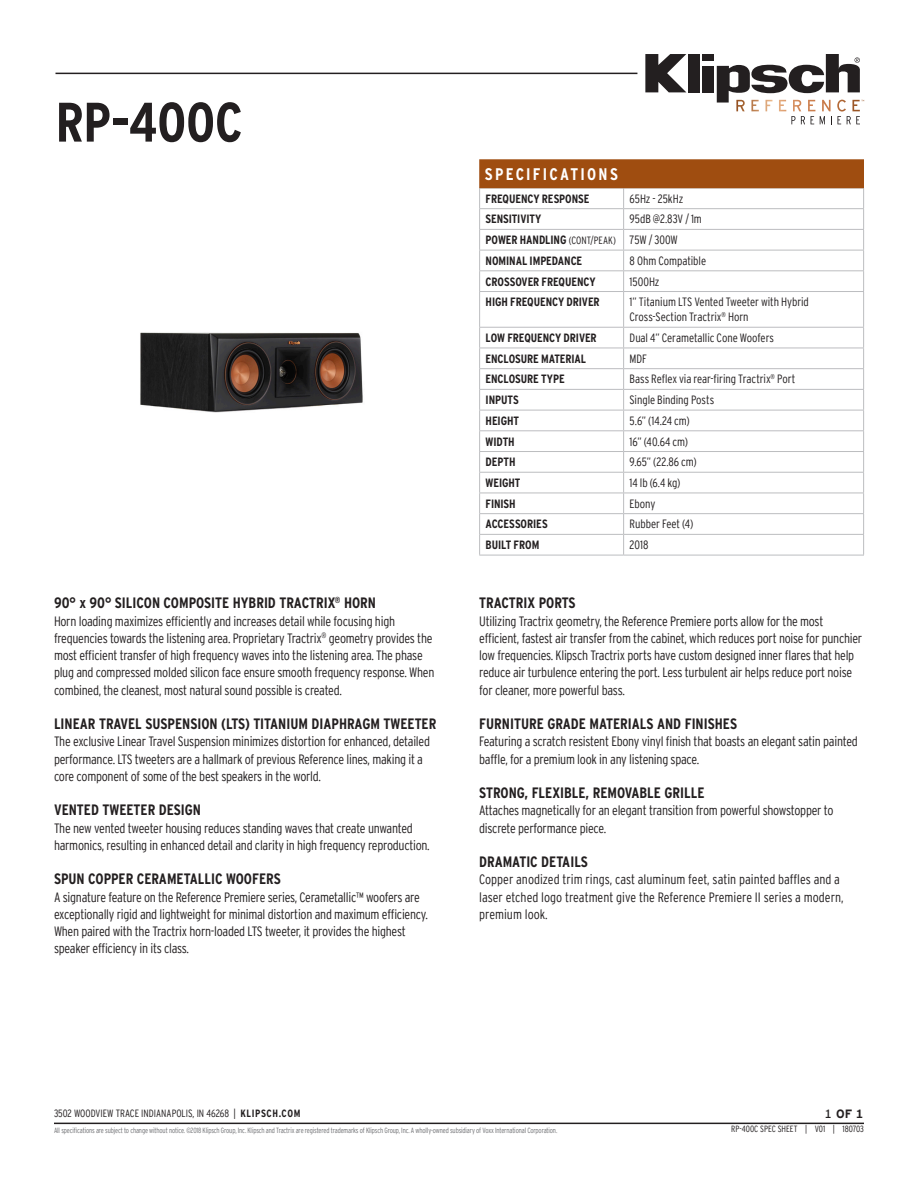
<style>
.page{position:relative;width:918px;height:1188px;background:#fff}
.page>*{position:absolute;margin:0;border:0;box-sizing:border-box;transform-origin:0 0}
.Serie_-_Black_Left{font:700 condensed 55.5px "Interstate";letter-spacing:-.01em;color:#231f20}
.Spec___Bold{font:700 condensed 16.65px "Interstate";letter-spacing:.135em;color:#fff}
.t1{font:700 condensed 15px "Interstate";color:#231f20}
.t2{font:300 condensed 13.5px/17.2px "Interstate";letter-spacing:-.02em;color:#231f20}
.t3{font:300 condensed 13.5px/17.2px "Interstate";color:#231f20}
.Right_Column{font:300 condensed 12px/15px "Interstate";letter-spacing:-.005em;color:#231f20}
.Left_Column{font:700 condensed 12px "Interstate";letter-spacing:-.005em;color:#231f20}
.t4{font:700 12px "Interstate";color:#231f20}
.t5{font:300 condensed 10.5px "Interstate";color:#231f20}
.t6{font:300 condensed 9px "Interstate";color:#231f20}
.t7{font:300 condensed 7.5px "Interstate";letter-spacing:-.02em;color:#6c6d70;scale:.95 1}
.s1{font-weight:300;font-size:10.5px}
.s2{font-weight:700}
.s3{font-weight:400}
</style>
<div class="page">
<hr style="left:479px;top:291px;width:145px;height:1px;background:#bcbdc0">
<hr style="left:479px;top:292px;width:1px;height:35px;background:#bcbdc0">
<hr style="left:624px;top:291px;width:240px;height:1px;background:#bcbdc0">
<hr style="left:623px;top:292px;width:1px;height:35px;background:#bcbdc0">
<hr style="left:863px;top:292px;width:1px;height:35px;background:#bcbdc0">
<hr style="left:479px;top:327px;width:145px;height:1px;background:#bcbdc0">
<hr style="left:624px;top:327px;width:240px;height:1px;background:#bcbdc0">
<hr style="left:479px;top:348px;width:145px;height:1px;background:#bcbdc0">
<hr style="left:624px;top:348px;width:240px;height:1px;background:#bcbdc0">
<hr style="left:479px;top:368px;width:145px;height:1px;background:#bcbdc0">
<hr style="left:624px;top:368px;width:240px;height:1px;background:#bcbdc0">
<hr style="left:479px;top:389px;width:145px;height:1px;background:#bcbdc0">
<hr style="left:624px;top:389px;width:240px;height:1px;background:#bcbdc0">
<hr style="left:479px;top:410px;width:145px;height:1px;background:#bcbdc0">
<hr style="left:624px;top:410px;width:240px;height:1px;background:#bcbdc0">
<hr style="left:479px;top:430px;width:145px;height:1px;background:#bcbdc0">
<hr style="left:624px;top:430px;width:240px;height:1px;background:#bcbdc0">
<hr style="left:479px;top:451px;width:145px;height:1px;background:#bcbdc0">
<hr style="left:624px;top:451px;width:240px;height:1px;background:#bcbdc0">
<hr style="left:479px;top:472px;width:145px;height:1px;background:#bcbdc0">
<hr style="left:624px;top:472px;width:240px;height:1px;background:#bcbdc0">
<hr style="left:479px;top:493px;width:145px;height:1px;background:#bcbdc0">
<hr style="left:624px;top:493px;width:240px;height:1px;background:#bcbdc0">
<hr style="left:479px;top:513px;width:145px;height:1px;background:#bcbdc0">
<hr style="left:624px;top:513px;width:240px;height:1px;background:#bcbdc0">
<hr style="left:479px;top:534px;width:145px;height:1px;background:#bcbdc0">
<svg style="left:479px;top:328px;width:1px;height:227px"></svg>
<hr style="left:624px;top:534px;width:240px;height:1px;background:#bcbdc0">
<svg style="left:623px;top:328px;width:1px;height:227px"></svg>
<svg style="left:863px;top:328px;width:1px;height:227px"></svg>
<hr style="left:479px;top:555px;width:145px;height:1px;background:#bcbdc0">
<hr style="left:624px;top:555px;width:240px;height:1px;background:#bcbdc0">
<hr style="left:56px;top:73px;width:581px;height:1px;background:#231f20">
<svg style="left:479px;top:159px;width:385px;height:132px"></svg>
<hr style="left:54px;top:1123px;width:810px;height:1px;background:#231f20">
<svg style="left:645px;top:54px;width:41px;height:38px"></svg>
<div style="left:688px;top:54px;width:12px;height:38px;background:#231f20"></div>
<div style="left:703px;top:54px;width:11px;height:7px;background:#231f20"></div>
<div style="left:703px;top:66px;width:11px;height:26px;background:#231f20"></div>
<svg style="left:717px;top:54px;width:147px;height:71px"></svg>
<img style="left:140px;top:332px;width:223px;height:81px">
<p class="Serie_-_Black_Left" style="left:56px;top:91px;width:189px">RP-400C</p>
<p class="t1" style="left:54px;top:595px;width:324px">90° x 90° SILICON COMPOSITE HYBRID TRACTRIX<sup>®</sup> HORN</p>
<p class="t2" style="left:54px;top:612px;width:382px">Horn loading maximizes efficiently and increases detail while focusing high frequencies towards the listening area. Proprietary Tractrix<sup>®</sup> geometry provides the most efficient transfer of high frequency waves into the listening area. The phase plug and compressed molded silicon face ensure smooth frequency response. When combined, the cleanest, most natural sound possible is created.</p>
<p class="t1" style="left:54px;top:715px;width:384px">LINEAR TRAVEL SUSPENSION (LTS) TITANIUM DIAPHRAGM TWEETER</p>
<p class="t2" style="left:54px;top:733px;width:378px">The exclusive Linear Travel Suspension minimizes distortion for enhanced, detailed performance. LTS tweeters are a hallmark of previous Reference lines, making it a core component of some of the best speakers in the world.</p>
<p class="t1" style="left:54px;top:802px;width:149px">VENTED TWEETER DESIGN</p>
<p class="t2" style="left:54px;top:819px;width:377px">The new vented tweeter housing reduces standing waves that create unwanted harmonics, resulting in enhanced detail and clarity in high frequency reproduction.</p>
<p class="t1" style="left:54px;top:871px;width:228px">SPUN COPPER CERAMETALLIC WOOFERS</p>
<p class="t2" style="left:54px;top:888px;width:376px">A signature feature on the Reference Premiere series, Cerametallic™ woofers are exceptionally rigid and lightweight for minimal distortion and maximum efficiency.<br>When paired with the Tractrix horn-loaded LTS tweeter, it provides the highest speaker efficiency in its class.</p>
<p class="Spec___Bold" style="left:485px;top:165px;width:134px">SPECIFICATIONS</p>
<p class="Left_Column" style="left:486px;top:192px;width:105px">FREQUENCY RESPONSE</p>
<p class="Right_Column" style="left:630px;top:191px;width:55px">65Hz - 25kHz</p>
<p class="Left_Column" style="left:486px;top:212px;width:57px">SENSITIVITY</p>
<p class="Right_Column" style="left:630px;top:212px;width:74px">95dB @2.83V / 1m</p>
<p class="Left_Column" style="left:486px;top:233px;width:132px">POWER HANDLING <span class="s1">(CONT/PEAK)</span></p>
<p class="Right_Column" style="left:630px;top:232px;width:50px">75W / 300W</p>
<p class="Left_Column" style="left:486px;top:254px;width:98px">NOMINAL IMPEDANCE</p>
<p class="Right_Column" style="left:630px;top:253px;width:78px">8 Ohm Compatible</p>
<p class="Left_Column" style="left:486px;top:275px;width:112px">CROSSOVER FREQUENCY</p>
<p class="Right_Column" style="left:630px;top:274px;width:31px">1500Hz</p>
<p class="Left_Column" style="left:486px;top:295px;width:116px">HIGH FREQUENCY DRIVER</p>
<p class="Right_Column" style="left:630px;top:295px;width:181px">1” Titanium LTS Vented Tweeter with Hybrid<br>Cross-Section Tractrix<sup>®</sup> Horn</p>
<p class="Left_Column" style="left:486px;top:331px;width:113px">LOW FREQUENCY DRIVER</p>
<p class="Right_Column" style="left:630px;top:330px;width:146px">Dual 4” Cerametallic Cone Woofers</p>
<p class="Left_Column" style="left:486px;top:352px;width:102px">ENCLOSURE MATERIAL</p>
<p class="Right_Column" style="left:630px;top:351px;width:19px">MDF</p>
<p class="Left_Column" style="left:486px;top:372px;width:81px">ENCLOSURE TYPE</p>
<p class="Right_Column" style="left:630px;top:372px;width:167px">Bass Reflex via rear-firing Tractrix<sup>®</sup> Port</p>
<p class="Left_Column" style="left:486px;top:393px;width:35px">INPUTS</p>
<p class="Right_Column" style="left:630px;top:392px;width:86px">Single Binding Posts</p>
<p class="Left_Column" style="left:486px;top:414px;width:35px">HEIGHT</p>
<p class="Right_Column" style="left:630px;top:413px;width:61px">5.6” (14.24 cm)</p>
<p class="Left_Column" style="left:486px;top:435px;width:31px">WIDTH</p>
<p class="Right_Column" style="left:630px;top:434px;width:60px">16” (40.64 cm)</p>
<p class="Left_Column" style="left:486px;top:455px;width:31px">DEPTH</p>
<p class="Right_Column" style="left:630px;top:455px;width:69px">9.65” (22.86 cm)</p>
<p class="Left_Column" style="left:486px;top:476px;width:36px">WEIGHT</p>
<p class="Right_Column" style="left:630px;top:475px;width:52px">14 lb (6.4 kg)</p>
<p class="Left_Column" style="left:486px;top:497px;width:32px">FINISH</p>
<p class="Right_Column" style="left:630px;top:496px;width:27px">Ebony</p>
<p class="Left_Column" style="left:486px;top:517px;width:64px">ACCESSORIES</p>
<p class="Right_Column" style="left:630px;top:517px;width:65px">Rubber Feet (4)</p>
<p class="Left_Column" style="left:486px;top:538px;width:55px">BUILT FROM</p>
<p class="Right_Column" style="left:630px;top:537px;width:20px">2018</p>
<p class="t1" style="left:479px;top:595px;width:98px">TRACTRIX PORTS</p>
<p class="t2" style="left:479px;top:612px;width:385px">Utilizing Tractrix geometry, the Reference Premiere ports allow for the most efficient, fastest air transfer from the cabinet, which reduces port noise for punchier low frequencies. Klipsch Tractrix ports have custom designed inner flares that help reduce air turbulence entering the port. Less turbulent air helps reduce port noise for cleaner, more powerful bass.</p>
<p class="t1" style="left:479px;top:715px;width:259px">FURNITURE GRADE MATERIALS AND FINISHES</p>
<p class="t2" style="left:479px;top:733px;width:380px">Featuring a scratch resistent Ebony vinyl finish that boasts an elegant satin painted baffle, for a premium look in any listening space.</p>
<p class="t1" style="left:479px;top:784px;width:227px">STRONG, FLEXIBLE, REMOVABLE GRILLE</p>
<p class="t2" style="left:479px;top:802px;width:356px">Attaches magnetically for an elegant transition from powerful showstopper to discrete performance piece.</p>
<p class="t1" style="left:479px;top:853px;width:110px">DRAMATIC DETAILS</p>
<p class="t3" style="left:479px;top:871px;width:366px">Copper anodized trim rings, cast aluminum feet, satin painted baffles and a laser etched logo treatment give the Reference Premiere II series a modern, premium look.</p>
<p class="t5" style="left:54px;top:1107px;width:248px">3502 WOODVIEW TRACE INDIANAPOLIS, IN 46268 | <span class="s2">KLIPSCH.COM</span></p>
<p class="t4" style="left:824px;top:1105px;width:40px"><span class="s3">1</span> OF 1</p>
<p class="t7" style="left:54px;top:1126px;width:531px">All specifications are subject to change without notice. ©2018 Klipsch Group, Inc. Klipsch and Tractrix are registered trademarks of Klipsch Group, Inc. A wholly-owned subsidiary of Voxx International Corporation.</p>
<p class="t6" style="left:731px;top:1124px;width:134px">RP-400C SPEC SHEET | V01 | 180703</p>
</div>
